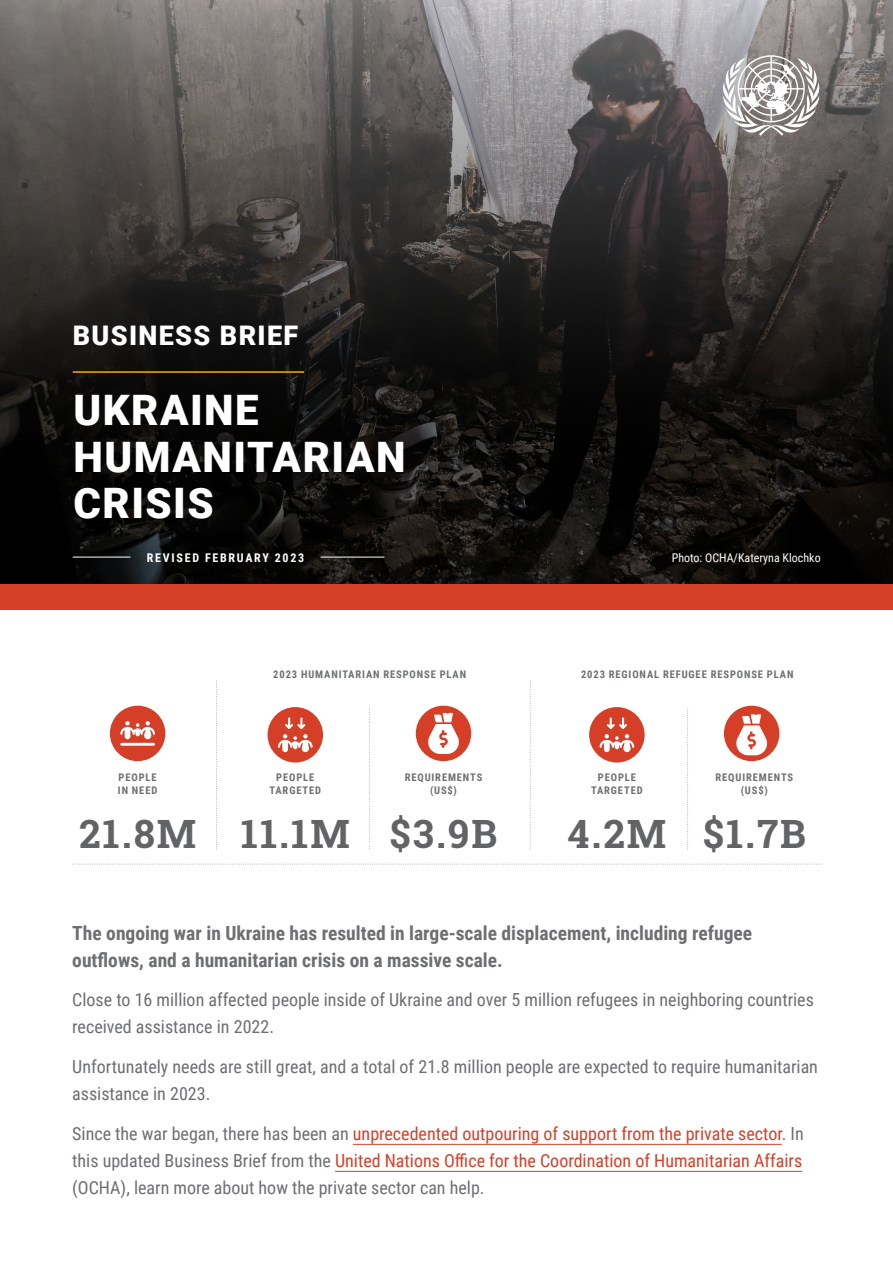
<style>
.page{position:relative;width:893px;height:1263px;background:#fff}
.page>*{position:absolute;margin:0;border:0;box-sizing:border-box;transform-origin:0 0}
.t1{font:900 42px/46.5px "Roboto";letter-spacing:.035em;color:#fff}
.t2{font:700 39px "Roboto Slab";letter-spacing:.05em;color:#616364}
.t3{font:900 27px "Roboto";letter-spacing:.05em;color:#fff}
.t4{font:700 19.5px/27px "Roboto Condensed";color:#6e6f71}
.t5{font:18px/27px "Roboto Condensed";color:#6d6e71}
.t6{font:12px "Roboto Condensed";color:#fff}
.t7{font:700 12px "Roboto Condensed";letter-spacing:.145em;color:#fff}
.t8{font:700 10.5px/12.6px "Roboto Condensed";letter-spacing:.085em;color:#6e6f71;text-align:center}
.s1{color:#d63f27}
</style>
<div class="page">
<div style="left:724px;top:706px;width:55px;height:55px;background:#d63f27;border-radius:50%"></div>
<svg style="left:0;top:0;width:893px;height:584px;background:#373433"></svg>
<hr style="left:73px;top:371px;width:231px;height:2px;background:#faa61a">
<hr style="left:73px;top:557px;width:58px;height:1px;background:#fff">
<hr style="left:321px;top:557px;width:63px;height:1px;background:#fff">
<div style="left:0;top:584px;width:893px;height:25px;background:#d63f27"></div>
<hr style="left:353px;top:1144px;width:429px;height:1px;background:#d63f27">
<hr style="left:335px;top:1171px;width:467px;height:1px;background:#d63f27">
<svg style="left:722px;top:55px;width:99px;height:81px"></svg>
<svg style="left:216px;top:681px;width:1px;height:169px"></svg>
<svg style="left:369px;top:708px;width:1px;height:141px"></svg>
<svg style="left:74px;top:864px;width:748px;height:1px"></svg>
<div style="left:110px;top:706px;width:55px;height:55px;background:#d63f27;border-radius:50%"></div>
<svg style="left:120px;top:721px;width:35px;height:18px"></svg>
<hr style="left:120px;top:743px;width:35px;height:3px;background:#fff">
<svg style="left:687px;top:709px;width:1px;height:141px"></svg>
<svg style="left:530px;top:681px;width:1px;height:169px"></svg>
<div style="left:589px;top:707px;width:56px;height:55px;background:#d63f27;border-radius:50%"></div>
<svg style="left:600px;top:717px;width:34px;height:35px"></svg>
<div style="left:416px;top:706px;width:55px;height:55px;background:#d63f27;border-radius:50%"></div>
<div style="left:268px;top:707px;width:55px;height:55px;background:#d63f27;border-radius:50%"></div>
<svg style="left:278px;top:717px;width:35px;height:35px"></svg>
<svg style="left:428px;top:713px;width:31px;height:41px"></svg>
<svg style="left:736px;top:714px;width:32px;height:41px"></svg>
<h3 class="t3" style="left:73px;top:317px;width:227px">BUSINESS BRIEF</h3>
<h1 class="t1" style="left:73px;top:386px;width:334px">UKRAINE<br>HUMANITARIAN<br>CRISIS</h1>
<p class="t7" style="left:147px;top:549px;width:159px">REVISED FEBRUARY 2023</p>
<p class="t6" style="left:672px;top:549px;width:150px">Photo: OCHA/Kateryna Klochko</p>
<p class="t8" style="left:118px;top:771px;width:41px;text-align:left">PEOPLE<br>IN NEED</p>
<h2 class="t2" style="left:79px;top:807px;width:119px">21.8M</h2>
<p class="t8" style="left:273px;top:667px;width:194px">2023 HUMANITARIAN RESPONSE PLAN</p>
<p class="t8" style="left:269px;top:771px;width:53px">PEOPLE<br>TARGETED</p>
<h2 class="t2" style="left:241px;top:807px;width:110px">11.1M</h2>
<p class="t8" style="left:405px;top:771px;width:79px">REQUIREMENTS (US$)</p>
<h2 class="t2" style="left:390px;top:807px;width:109px">$3.9B</h2>
<p class="t8" style="left:581px;top:667px;width:214px">2023 REGIONAL REFUGEE RESPONSE PLAN</p>
<p class="t8" style="left:591px;top:771px;width:53px">PEOPLE<br>TARGETED</p>
<h2 class="t2" style="left:567px;top:807px;width:100px">4.2M</h2>
<p class="t8" style="left:715px;top:771px;width:79px">REQUIREMENTS (US$)</p>
<h2 class="t2" style="left:703px;top:807px;width:104px">$1.7B</h2>
<p class="t4" style="left:72px;top:918px;width:681px">The ongoing war in Ukraine has resulted in large-scale displacement, including refugee outflows, and a humanitarian crisis on a massive scale.</p>
<p class="t5" style="left:72px;top:986px;width:743px">Close to 16 million affected people inside of Ukraine and over 5 million refugees in neighboring countries received assistance in 2022.</p>
<p class="t5" style="left:72px;top:1052px;width:747px">Unfortunately needs are still great, and a total of 21.8 million people are expected to require humanitarian assistance in 2023.</p>
<p class="t5" style="left:72px;top:1119px;width:733px;text-align:justify">Since the war began, there has been an <span class="s1">unprecedented outpouring of support from the private sector</span>. In this updated Business Brief from the <span class="s1">United Nations Office for the Coordination of Humanitarian Affairs </span>(OCHA), learn more about how the private sector can help.</p>
</div>
